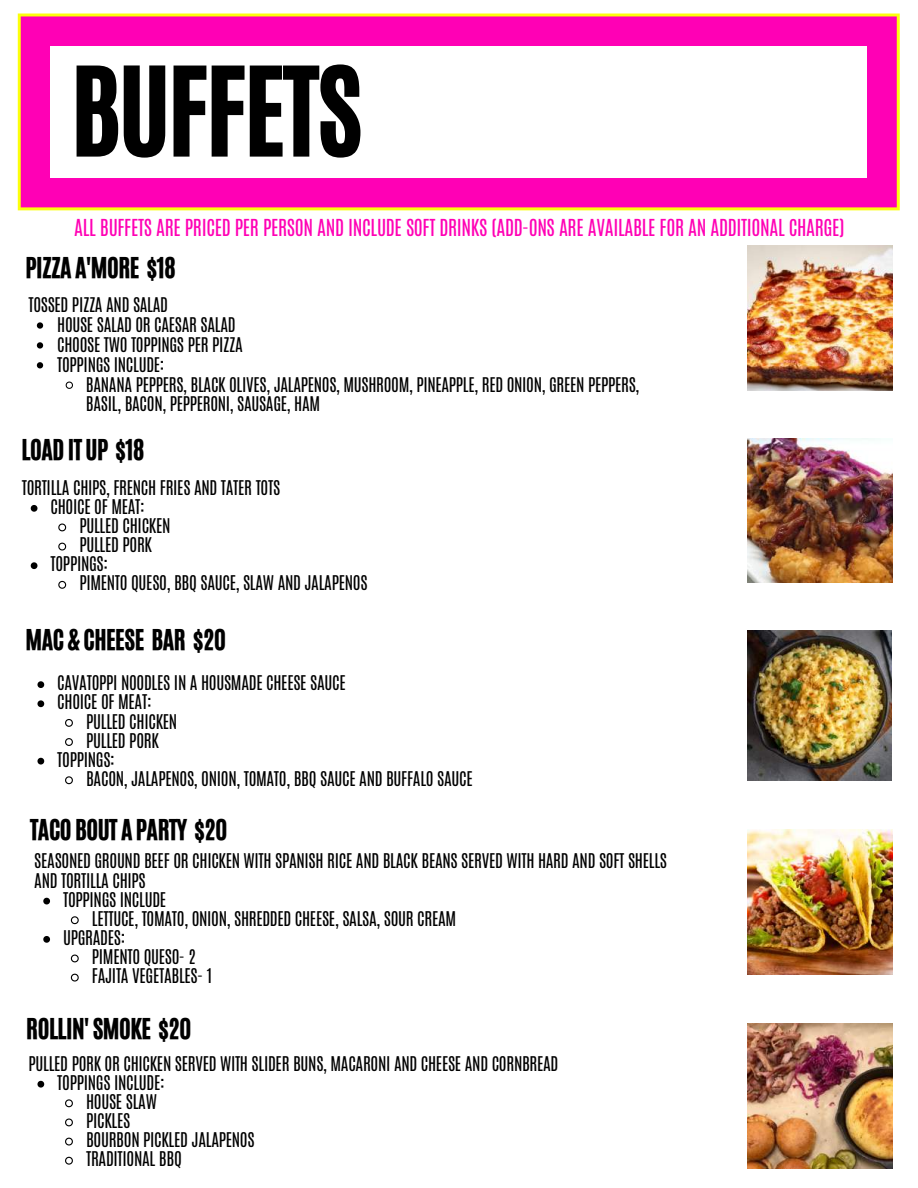
<style>
.page{position:relative;width:918px;height:1188px;background:#fff}
.page>*{position:absolute;margin:0;border:0;box-sizing:border-box;transform-origin:0 0}
.t1{font:103.05px "CA Generated";letter-spacing:-.02em;color:#000}
.t2{font:24.15px "CA Generated";letter-spacing:-.02em;color:#000}
.t3{font:19.5px "Antonio";letter-spacing:-.02em;color:#ff00b5}
.t4{font:16.95px/19.2px "Antonio";letter-spacing:-.02em;color:#000}
</style>
<div class="page">
<svg style="left:18px;top:14px;width:882px;height:196px;fill:#ff00b5"></svg>
<div style="left:51px;top:46px;width:816px;height:132px;background:#fff"></div>
<img style="left:748px;top:246px;width:144px;height:144px">
<svg style="left:31px;top:505px;width:6px;height:7px"></svg>
<svg style="left:58px;top:523px;width:9px;height:9px"></svg>
<svg style="left:58px;top:542px;width:9px;height:9px"></svg>
<svg style="left:31px;top:562px;width:6px;height:7px"></svg>
<svg style="left:58px;top:580px;width:9px;height:9px"></svg>
<svg style="left:37px;top:1081px;width:7px;height:7px"></svg>
<svg style="left:65px;top:1099px;width:8px;height:9px"></svg>
<svg style="left:65px;top:1118px;width:8px;height:9px"></svg>
<svg style="left:65px;top:1137px;width:8px;height:9px"></svg>
<svg style="left:65px;top:1156px;width:8px;height:9px"></svg>
<img style="left:748px;top:438px;width:144px;height:145px">
<img style="left:748px;top:830px;width:144px;height:144px">
<img style="left:748px;top:1024px;width:144px;height:144px">
<img style="left:748px;top:631px;width:144px;height:150px">
<svg style="left:37px;top:322px;width:6px;height:7px"></svg>
<svg style="left:37px;top:342px;width:6px;height:7px"></svg>
<svg style="left:37px;top:362px;width:6px;height:6px"></svg>
<svg style="left:65px;top:381px;width:8px;height:8px"></svg>
<svg style="left:43px;top:898px;width:7px;height:6px"></svg>
<svg style="left:70px;top:916px;width:9px;height:9px"></svg>
<svg style="left:43px;top:936px;width:7px;height:7px"></svg>
<svg style="left:70px;top:954px;width:9px;height:9px"></svg>
<svg style="left:70px;top:973px;width:9px;height:9px"></svg>
<svg style="left:37px;top:681px;width:7px;height:7px"></svg>
<svg style="left:37px;top:700px;width:7px;height:7px"></svg>
<svg style="left:65px;top:719px;width:8px;height:8px"></svg>
<svg style="left:65px;top:738px;width:8px;height:8px"></svg>
<svg style="left:37px;top:758px;width:7px;height:7px"></svg>
<svg style="left:65px;top:776px;width:8px;height:9px"></svg>
<h1 class="t1" style="left:71px;top:38px;width:293px">BUFFETS</h1>
<p class="t3" style="left:74px;top:214px;width:772px">ALL BUFFETS ARE PRICED PER PERSON AND INCLUDE SOFT DRINKS (ADD-ONS ARE AVAILABLE FOR AN ADDITIONAL CHARGE)</p>
<h2 class="t2" style="left:25px;top:250px;width:152px">PIZZA A'MORE $18</h2>
<p class="t4" style="left:28px;top:295px;width:141px">TOSSED PIZZA AND SALAD</p>
<p class="t4" style="left:57px;top:315px;width:187px;line-height:20px">HOUSE SALAD OR CAESAR SALAD<br>CHOOSE TWO TOPPINGS PER PIZZA<br>TOPPINGS INCLUDE:</p>
<p class="t4" style="left:86px;top:374px;width:555px;line-height:20px">BANANA PEPPERS, BLACK OLIVES, JALAPENOS, MUSHROOM, PINEAPPLE, RED ONION, GREEN PEPPERS,<br>BASIL, BACON, PEPPERONI, SAUSAGE, HAM</p>
<h2 class="t2" style="left:22px;top:432px;width:124px">LOAD IT UP $18</h2>
<p class="t4" style="left:22px;top:478px;width:260px">TORTILLA CHIPS, FRENCH FRIES AND TATER TOTS</p>
<p class="t4" style="left:51px;top:497px;width:96px">CHOICE OF MEAT:</p>
<p class="t4" style="left:79px;top:516px;width:93px">PULLED CHICKEN</p>
<p class="t4" style="left:79px;top:535px;width:74px">PULLED PORK</p>
<p class="t4" style="left:51px;top:555px;width:59px">TOPPINGS:</p>
<p class="t4" style="left:79px;top:574px;width:290px">PIMENTO QUESO, BBQ SAUCE, SLAW AND JALAPENOS</p>
<h2 class="t2" style="left:26px;top:623px;width:202px">MAC &amp; CHEESE BAR $20</h2>
<p class="t4" style="left:57px;top:674px;width:290px">CAVATOPPI NOODLES IN A HOUSMADE CHEESE SAUCE</p>
<p class="t4" style="left:57px;top:693px;width:96px">CHOICE OF MEAT:</p>
<p class="t4" style="left:86px;top:712px;width:93px">PULLED CHICKEN</p>
<p class="t4" style="left:86px;top:731px;width:74px">PULLED PORK</p>
<p class="t4" style="left:57px;top:750px;width:59px">TOPPINGS:</p>
<p class="t4" style="left:86px;top:769px;width:388px">BACON, JALAPENOS, ONION, TOMATO, BBQ SAUCE AND BUFFALO SAUCE</p>
<h2 class="t2" style="left:30px;top:812px;width:199px">TACO BOUT A PARTY $20</h2>
<p class="t4" style="left:34px;top:852px;width:634px">SEASONED GROUND BEEF OR CHICKEN WITH SPANISH RICE AND BLACK BEANS SERVED WITH HARD AND SOFT SHELLS<br>AND TORTILLA CHIPS</p>
<p class="t4" style="left:63px;top:890px;width:105px">TOPPINGS INCLUDE</p>
<p class="t4" style="left:92px;top:909px;width:366px">LETTUCE, TOMATO, ONION, SHREDDED CHEESE, SALSA, SOUR CREAM</p>
<p class="t4" style="left:63px;top:928px;width:64px">UPGRADES:</p>
<p class="t4" style="left:92px;top:947px;width:105px">PIMENTO QUESO- 2</p>
<p class="t4" style="left:92px;top:966px;width:122px">FAJITA VEGETABLES- 1</p>
<h2 class="t2" style="left:26px;top:1012px;width:166px">ROLLIN' SMOKE $20</h2>
<p class="t4" style="left:28px;top:1054px;width:532px">PULLED PORK OR CHICKEN SERVED WITH SLIDER BUNS, MACARONI AND CHEESE AND CORNBREAD</p>
<p class="t4" style="left:86px;top:1073px;width:170px;text-indent:-29px">TOPPINGS INCLUDE:<br>HOUSE SLAW<br>PICKLES<br>BOURBON PICKLED JALAPENOS<br>TRADITIONAL BBQ</p>
</div>
